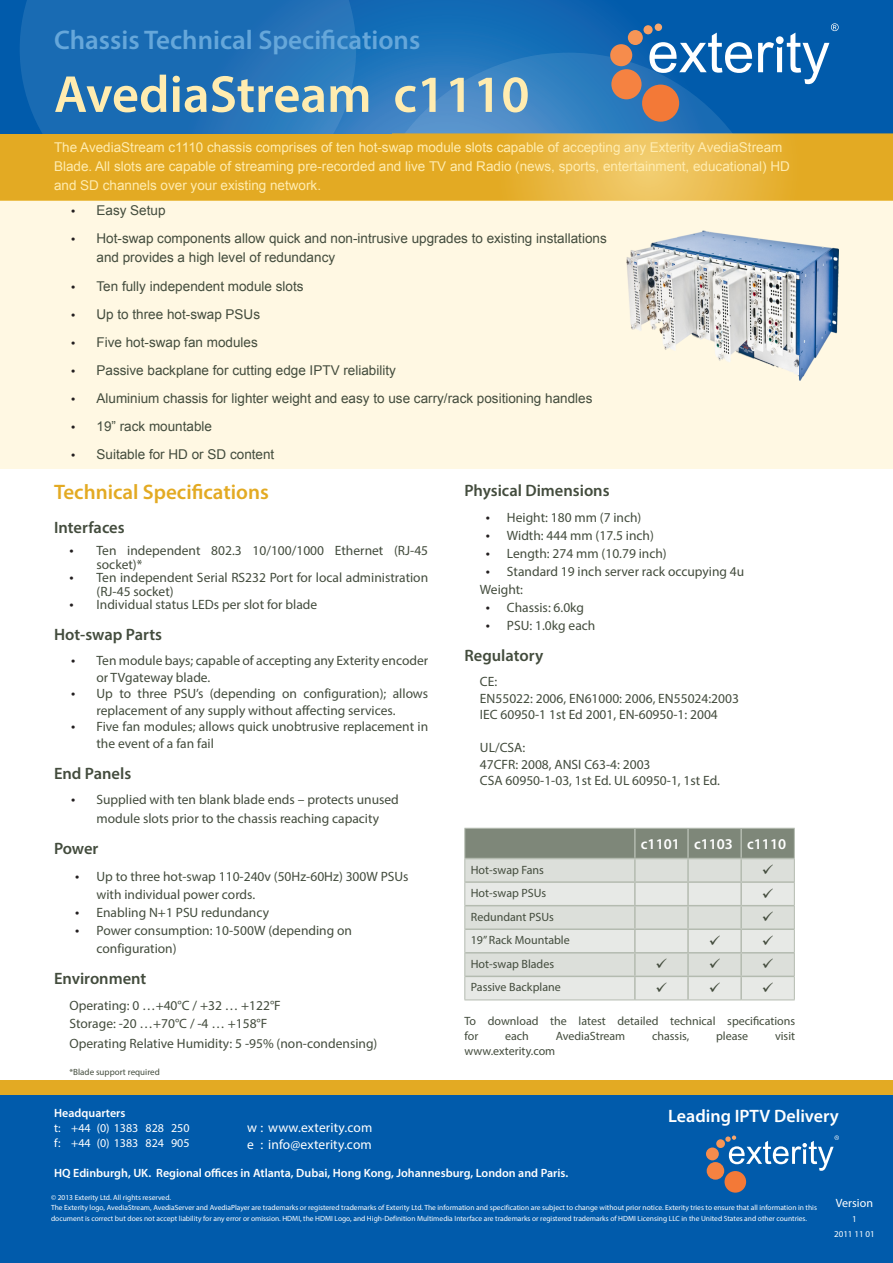
<style>
.page{position:relative;width:893px;height:1263px;background:#fff}
.page>*{position:absolute;margin:0;border:0;box-sizing:border-box;transform-origin:0 0}
.FrontPage_AvediaPlay{font:600 52.5px "Myriad Pro";color:#ffecb0}
.FrontPage_Header_Ave{font:600 27px "Myriad Pro";color:#66a7da}
.Feature_Heading_Aved{font:600 21px "Myriad Pro";color:#e3aa23}
.Contact_details{font:600 18px "Myriad Pro";color:#fff}
.FrontPage_Subhead{font:600 16.5px "Myriad Pro";color:#434c3d}
.Table_Sub_Heading_1{font:600 15px "Myriad Pro";color:#fff}
.bullet_list{font:13.5px/16.5px "Myriad Pro";color:#434c3d}
.t1{font:13.5px/19.5px "Arial";color:#434c3d}
.Body{font:13.5px "Arial";color:#ffecb0}
.t2{font:13.5px/16.5px "Myriad Pro";letter-spacing:.01em;color:#fff}
.FrontPage_bullets{font:13.5px "Myriad Pro";color:#434c3d}
.Body-2{font:12px/15px "Myriad Pro";color:#434c3d}
.Small_Feature_White{font:600 12px "Myriad Pro";color:#fff}
.Table_Body{font:12px "Myriad Pro";color:#434c3d}
.Contact_details-2{font:12px "Myriad Pro";color:#fff}
.Contact_heading{font:600 12px "Myriad Pro";color:#fff}
.FrontPage_bullets-2{font:9px "Myriad Pro";color:#434c3d}
.t3{font:9px "Myriad Pro";color:#fff}
.Footer_Copy{font:7.5px/10.5px "Myriad Pro";color:#fff}
.s1{font-family:"Myriad Pro";font-size:15px;color:#231f20}
.s2{font-size:15px;color:#231f20}
</style>
<div class="page">
<svg style="left:0;top:0;width:893px;height:134px;background:#065fad"></svg>
<svg style="left:20px;top:0;width:336px;height:134px;background:#1e6fb5"></svg>
<div style="left:0;top:134px;width:893px;height:66px;background:#e3aa23"></div>
<svg style="left:517px;top:134px;width:263px;height:66px;background:#ebbd4f"></svg>
<div style="left:0;top:200px;width:893px;height:268px;background:#fff8e3"></div>
<div style="left:0;top:1095px;width:893px;height:168px;background:#015bab"></div>
<div style="left:0;top:1080px;width:893px;height:15px;background:#e3aa23"></div>
<div style="left:716px;top:1139px;width:9px;height:9px;background:#f79556;border-radius:50%"></div>
<div style="left:706px;top:1147px;width:13px;height:13px;background:#f68c4c;border-radius:50%"></div>
<div style="left:707px;top:1162px;width:17px;height:17px;background:#f58241;border-radius:50%"></div>
<div style="left:724px;top:1171px;width:22px;height:21px;background:#f37937;border-radius:50%"></div>
<svg style="left:725px;top:1135px;width:114px;height:36px"></svg>
<svg style="left:362px;top:23px;width:477px;height:111px;background:#3378b5"></svg>
<img style="left:626px;top:230px;width:213px;height:150px">
<svg style="left:464px;top:828px;width:331px;height:172px;background:#cdd1cb"></svg>
<p class="FrontPage_Header_Ave" style="left:54px;top:23px;width:368px">Chassis Technical Specifications</p>
<p class="FrontPage_AvediaPlay" style="left:54px;top:61px;width:477px">AvediaStream c1110</p>
<p class="Body" style="left:54px;top:138px;width:730px">The AvediaStream c1110 chassis comprises of ten hot-swap module slots capable of accepting any Exterity AvediaStream</p>
<p class="Body" style="left:54px;top:157px;width:737px">Blade. All slots are capable of streaming pre-recorded and live TV and Radio (news, sports, entertainment, educational) HD</p>
<p class="Body" style="left:54px;top:176px;width:269px">and SD channels over your existing network.</p>
<p class="t1" style="left:71px;top:200px;width:96px"><span class="s1">•</span> Easy Setup</p>
<p class="t1" style="left:97px;top:228px;width:512px;text-indent:-26px"><span class="s1">•</span> Hot-swap components allow quick and non-intrusive upgrades to existing installations and provides a high level of redundancy</p>
<p class="t1" style="left:71px;top:276px;width:234px"><span class="s1">•</span> Ten fully independent module slots</p>
<p class="t1" style="left:71px;top:304px;width:191px"><span class="s1">•</span> Up to three hot-swap PSUs</p>
<p class="t1" style="left:71px;top:332px;width:188px"><span class="s1">•</span> Five hot-swap fan modules</p>
<p class="t1" style="left:71px;top:360px;width:326px"><span class="s1">•</span> Passive backplane for cutting edge IPTV reliability</p>
<p class="t1" style="left:71px;top:388px;width:523px"><span class="s1">•</span> Aluminium chassis for lighter weight and easy to use carry/rack positioning handles</p>
<p class="t1" style="left:71px;top:416px;width:143px"><span class="s1">•</span> 19” rack mountable</p>
<p class="t1" style="left:71px;top:444px;width:205px"><span class="s1">•</span> Suitable for HD or SD content</p>
<p class="Feature_Heading_Aved" style="left:54px;top:479px;width:216px">Technical Specifications</p>
<p class="FrontPage_Subhead" style="left:464px;top:480px;width:147px">Physical Dimensions</p>
<p class="bullet_list" style="left:486px;top:509px;width:157px"><span class="s2">•</span> Height: 180 mm (7 inch)</p>
<p class="bullet_list" style="left:486px;top:527px;width:170px"><span class="s2">•</span> Width: 444 mm (17.5 inch)</p>
<p class="bullet_list" style="left:486px;top:545px;width:183px"><span class="s2">•</span> Length: 274 mm (10.79 inch)</p>
<p class="bullet_list" style="left:486px;top:563px;width:260px"><span class="s2">•</span> Standard 19 inch server rack occupying 4u</p>
<p class="FrontPage_bullets" style="left:480px;top:581px;width:45px">Weight:</p>
<p class="bullet_list" style="left:486px;top:599px;width:100px"><span class="s2">•</span> Chassis: 6.0kg</p>
<p class="bullet_list" style="left:486px;top:617px;width:111px"><span class="s2">•</span> PSU: 1.0kg each</p>
<p class="FrontPage_Subhead" style="left:464px;top:645px;width:80px">Regulatory</p>
<p class="bullet_list" style="left:480px;top:673px;width:19px">CE:</p>
<p class="bullet_list" style="left:480px;top:690px;width:260px">EN55022: 2006, EN61000: 2006, EN55024:2003</p>
<p class="bullet_list" style="left:480px;top:706px;width:239px">IEC 60950-1 1st Ed 2001, EN-60950-1: 2004</p>
<p class="bullet_list" style="left:480px;top:739px;width:47px">UL/CSA:</p>
<p class="bullet_list" style="left:480px;top:756px;width:172px">47CFR: 2008, ANSI C63-4: 2003</p>
<p class="bullet_list" style="left:480px;top:772px;width:242px">CSA 60950-1-03, 1st Ed. UL 60950-1, 1st Ed.</p>
<p class="FrontPage_Subhead" style="left:54px;top:517px;width:72px">Interfaces</p>
<p class="bullet_list" style="left:97px;top:544px;width:333px;line-height:13.5px;text-indent:-27px"><span class="s2">•</span> Ten independent 802.3 10/100/1000 Ethernet (RJ-45 socket)*</p>
<p class="bullet_list" style="left:97px;top:571px;width:333px;line-height:13.5px;text-indent:-27px"><span class="s2">•</span> Ten independent Serial RS232 Port for local administration (RJ-45 socket)</p>
<p class="bullet_list" style="left:70px;top:596px;width:249px"><span class="s2">•</span> Individual status LEDs per slot for blade</p>
<p class="FrontPage_Subhead" style="left:54px;top:624px;width:110px">Hot-swap Parts</p>
<p class="bullet_list" style="left:97px;top:652px;width:333px;text-indent:-26px"><span class="s2">•</span> Ten module bays; capable of accepting any Exterity encoder or TVgateway blade.</p>
<p class="bullet_list" style="left:71px;top:685px;width:359px;text-align:center"><span class="s2">•</span> Up to three PSU’s (depending on configuration); allows replacement of any supply without affecting services.</p>
<p class="bullet_list" style="left:97px;top:718px;width:333px;text-indent:-26px"><span class="s2">•</span> Five fan modules; allows quick unobtrusive replacement in the event of a fan fail</p>
<p class="FrontPage_Subhead" style="left:54px;top:763px;width:79px">End Panels</p>
<p class="bullet_list" style="left:71px;top:789px;width:329px;line-height:19.5px;text-align:center"><span class="s2">•</span> Supplied with ten blank blade ends – protects unused module slots prior to the chassis reaching capacity</p>
<p class="FrontPage_Subhead" style="left:54px;top:838px;width:46px">Power</p>
<p class="bullet_list" style="left:97px;top:867px;width:314px;line-height:18px;text-indent:-21px"><span class="s2">•</span> Up to three hot-swap 110-240v (50Hz-60Hz) 300W PSUs with individual power cords.</p>
<p class="bullet_list" style="left:75px;top:904px;width:195px"><span class="s2">•</span> Enabling N+1 PSU redundancy</p>
<p class="bullet_list" style="left:97px;top:921px;width:257px;line-height:18px;text-indent:-21px"><span class="s2">•</span> Power consumption: 10-500W (depending on configuration)</p>
<p class="FrontPage_Subhead" style="left:54px;top:968px;width:94px">Environment</p>
<p class="bullet_list" style="left:70px;top:997px;width:213px">Operating: 0 …+40°C / +32 … +122°F</p>
<p class="bullet_list" style="left:70px;top:1015px;width:199px">Storage: -20 …+70°C / -4 … +158°F</p>
<p class="bullet_list" style="left:70px;top:1035px;width:309px">Operating Relative Humidity: 5 -95% (non-condensing)</p>
<p class="FrontPage_bullets-2" style="left:70px;top:1066px;width:92px">*Blade support required</p>
<p class="Table_Sub_Heading_1" style="left:641px;top:834px;width:40px">c1101</p>
<p class="Table_Sub_Heading_1" style="left:694px;top:834px;width:40px">c1103</p>
<p class="Table_Sub_Heading_1" style="left:747px;top:834px;width:40px">c1110</p>
<p class="Table_Body" style="left:471px;top:862px;width:75px">Hot-swap Fans</p>
<p class="Table_Body" style="left:471px;top:886px;width:77px">Hot-swap PSUs</p>
<p class="Table_Body" style="left:471px;top:909px;width:84px">Redundant PSUs</p>
<p class="Table_Body" style="left:471px;top:933px;width:100px">19” Rack Mountable</p>
<p class="Table_Body" style="left:471px;top:956px;width:85px">Hot-swap Blades</p>
<p class="Table_Body" style="left:471px;top:980px;width:91px">Passive Backplane</p>
<p class="Body-2" style="left:464px;top:1014px;width:332px">To download the latest detailed technical specifications for</p>
<p class="Body-2" style="left:505px;top:1029px;width:25px">each</p>
<p class="Body-2" style="left:556px;top:1029px;width:71px">AvediaStream</p>
<p class="Body-2" style="left:652px;top:1029px;width:39px">chassis,</p>
<p class="Body-2" style="left:716px;top:1029px;width:34px">please</p>
<p class="Body-2" style="left:775px;top:1029px;width:22px">visit</p>
<p class="Body-2" style="left:464px;top:1044px;width:92px">www.exterity.com</p>
<p class="Contact_heading" style="left:54px;top:1105px;width:73px">Headquarters</p>
<p class="Contact_details" style="left:668px;top:1104px;width:172px">Leading IPTV Delivery</p>
<p class="Contact_details-2" style="left:54px;top:1121px;width:137px">t: +44 (0) 1383 828 250</p>
<p class="Contact_details-2" style="left:54px;top:1136px;width:137px">f: +44 (0) 1383 824 905</p>
<p class="t2" style="left:247px;top:1119px;width:127px">w : www.exterity.com e : info@exterity.com</p>
<p class="Small_Feature_White" style="left:54px;top:1165px;width:516px">HQ Edinburgh, UK. Regional offices in Atlanta, Dubai, Hong Kong, Johannesburg, London and Paris.</p>
<p class="Footer_Copy" style="left:51px;top:1192px;width:767px">© 2013 Exterity Ltd. All rights reserved.<br>The Exterity logo, AvediaStream, AvediaServer and AvediaPlayer are trademarks or registered trademarks of Exterity Ltd. The information and specification are subject to change without prior notice. Exterity tries to ensure that all information in this document is correct but does not accept liability for any error or omission. HDMI, the HDMI Logo, and High-Definition Multimedia Interface are trademarks or registered trademarks of HDMI Licensing LLC in the United States and other countries.</p>
<p class="Contact_details-2" style="left:836px;top:1196px;width:39px">Version</p>
<p class="t3" style="left:852px;top:1213px;width:6px">1</p>
<p class="t3" style="left:834px;top:1228px;width:42px">2011 11 01</p>
</div>
